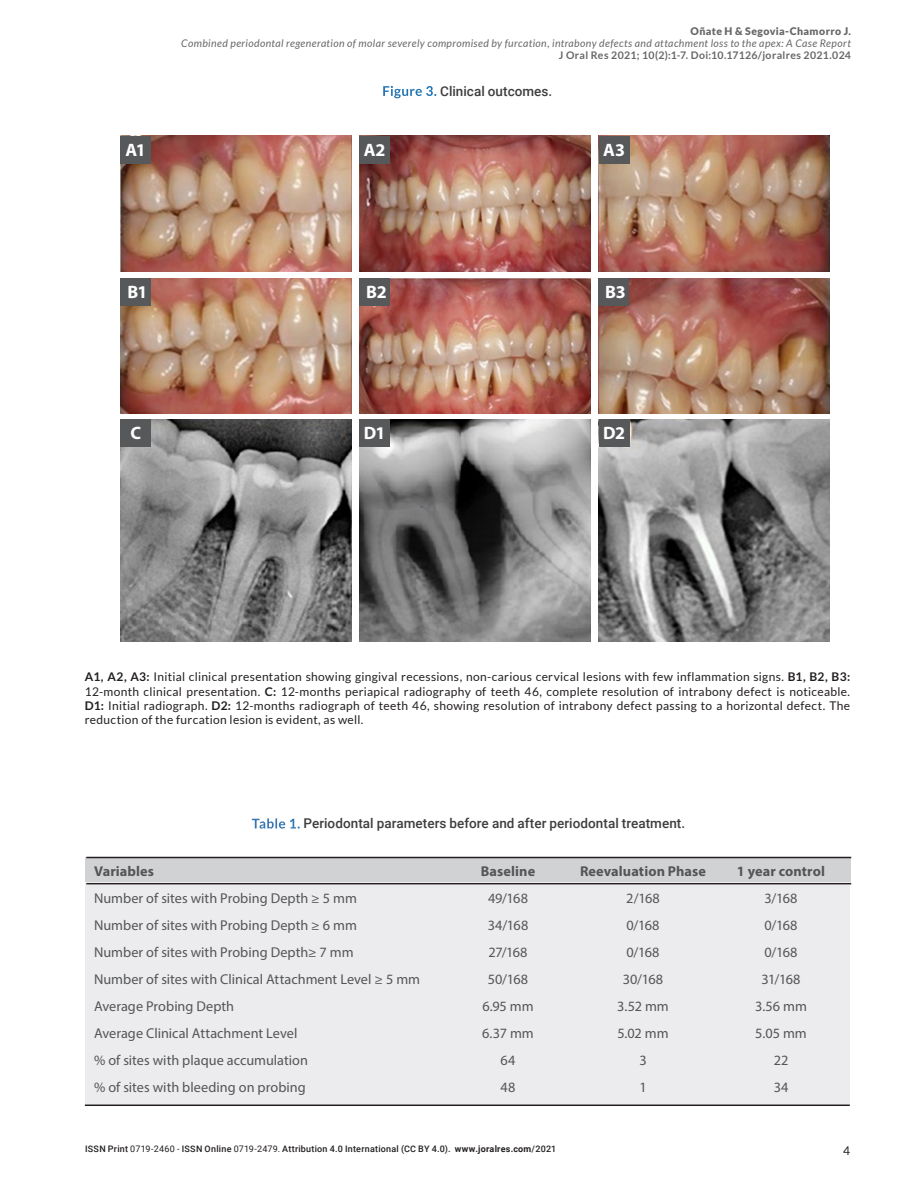
<style>
.page{position:relative;width:918px;height:1188px;background:#fff}
.page>*{position:absolute;margin:0;border:0;box-sizing:border-box;transform-origin:0 0}
.t1{font:700 18px "Myriad Pro";letter-spacing:-.025em;color:#fff}
.t2{font:14.25px "Myriad Pro";color:#545557}
.t3{font:700 14.25px "Myriad Pro";letter-spacing:.005em;color:#545557}
.t4{font:500 13.5px "Roboto";letter-spacing:.005em;color:#3e3e3f}
.bajada_te_informacio{font:12px/14.4px "Lato";letter-spacing:.025em;color:#231f20;text-align:justify}
.t5{font:italic 10.5px "Lato";letter-spacing:.035em;color:#67676a}
.t6{font:700 10.5px "Lato";letter-spacing:.035em;color:#67676a}
.t7{font:900 10.5px "Lato";letter-spacing:.035em;color:#67676a}
.t8{font:500 9px "Roboto";letter-spacing:.025em;color:#231f20}
.s1{font-family:"Lato";font-weight:700;color:#fff}
.s2{font-weight:700}
.s3{font-weight:400}
</style>
<div class="page">
<img style="left:120px;top:136px;width:232px;height:136px">
<img style="left:120px;top:278px;width:232px;height:136px">
<img style="left:120px;top:419px;width:231px;height:222px">
<img style="left:598px;top:419px;width:231px;height:222px">
<img style="left:360px;top:419px;width:231px;height:222px">
<img style="left:359px;top:136px;width:232px;height:136px">
<img style="left:359px;top:278px;width:232px;height:136px">
<img style="left:598px;top:136px;width:232px;height:136px">
<img style="left:598px;top:278px;width:232px;height:136px">
<div style="left:120px;top:136px;width:31px;height:27px;background:#57585a"></div>
<div style="left:359px;top:136px;width:31px;height:27px;background:#57585a"></div>
<div style="left:599px;top:136px;width:31px;height:27px;background:#57585a"></div>
<div style="left:120px;top:278px;width:31px;height:28px;background:#57585a"></div>
<div style="left:359px;top:278px;width:31px;height:28px;background:#57585a"></div>
<div style="left:598px;top:278px;width:31px;height:28px;background:#57585a"></div>
<div style="left:121px;top:419px;width:30px;height:28px;background:#57585a"></div>
<div style="left:599px;top:419px;width:31px;height:28px;background:#57585a"></div>
<div style="left:359px;top:419px;width:31px;height:28px;background:#57585a"></div>
<div style="left:85px;top:858px;width:765px;height:24px;background:#d1d2d4"></div>
<div style="left:85px;top:883px;width:765px;height:222px;background:#ececee"></div>
<hr style="left:85px;top:1105px;width:765px;height:1px;background:#231f20">
<hr style="left:86px;top:883px;width:765px;height:1px;background:#231f20">
<hr style="left:86px;top:857px;width:765px;height:1px;background:#231f20">
<p class="t7" style="left:691px;top:25px;width:162px">Oñate H &amp; Segovia-Chamorro J.</p>
<p class="t5" style="left:181px;top:38px;width:671px">Combined periodontal regeneration of molar severely compromised by furcation, intrabony defects and attachment loss to the apex: A Case Report</p>
<p class="t6" style="left:559px;top:49px;width:294px">J Oral Res 2021; 10(2):1-7. Doi:10.17126/joralres 2021.024</p>
<p class="t4" style="left:382px;top:82px;width:172px"><span class="s1">Figure 3.</span> Clinical outcomes.</p>
<p class="t1" style="left:125px;top:138px;width:22px">A1</p>
<p class="t1" style="left:364px;top:138px;width:23px">A2</p>
<p class="t1" style="left:603px;top:138px;width:23px">A3</p>
<p class="t1" style="left:127px;top:280px;width:22px">B1</p>
<p class="t1" style="left:366px;top:280px;width:22px">B2</p>
<p class="t1" style="left:605px;top:280px;width:22px">B3</p>
<p class="t1" style="left:131px;top:421px;width:12px">C</p>
<p class="t1" style="left:364px;top:421px;width:23px">D1</p>
<p class="t1" style="left:603px;top:421px;width:23px">D2</p>
<p class="bajada_te_informacio" style="left:85px;top:670px;width:767px"><span class="s2">A1, A2, A3:</span> Initial clinical presentation showing gingival recessions, non-carious cervical lesions with few inflammation signs. <span class="s2">B1, B2, B3:<br></span>12-month clinical presentation. <span class="s2">C:</span> 12-months periapical radiography of teeth 46, complete resolution of intrabony defect is noticeable.<br><span class="s2">D1:</span> Initial radiograph. <span class="s2">D2:</span> 12-months radiograph of teeth 46, showing resolution of intrabony defect passing to a horizontal defect. The reduction of the furcation lesion is evident, as well.</p>
<p class="t4" style="left:252px;top:814px;width:435px"><span class="s1">Table 1.</span> Periodontal parameters before and after periodontal treatment.</p>
<p class="t3" style="left:94px;top:862px;width:62px">Variables</p>
<p class="t3" style="left:481px;top:862px;width:56px">Baseline</p>
<p class="t3" style="left:580px;top:862px;width:128px">Reevaluation Phase</p>
<p class="t3" style="left:737px;top:862px;width:90px">1 year control</p>
<p class="t2" style="left:94px;top:889px;width:264px">Number of sites with Probing Depth ≥ 5 mm</p>
<p class="t2" style="left:488px;top:889px;width:42px">49/168</p>
<p class="t2" style="left:626px;top:889px;width:35px">2/168</p>
<p class="t2" style="left:765px;top:889px;width:35px">3/168</p>
<p class="t2" style="left:94px;top:916px;width:264px">Number of sites with Probing Depth ≥ 6 mm</p>
<p class="t2" style="left:488px;top:916px;width:42px">34/168</p>
<p class="t2" style="left:627px;top:916px;width:35px">0/168</p>
<p class="t2" style="left:765px;top:916px;width:35px">0/168</p>
<p class="t2" style="left:94px;top:943px;width:261px">Number of sites with Probing Depth≥ 7 mm</p>
<p class="t2" style="left:488px;top:943px;width:41px">27/168</p>
<p class="t2" style="left:627px;top:943px;width:35px">0/168</p>
<p class="t2" style="left:765px;top:943px;width:35px">0/168</p>
<p class="t2" style="left:94px;top:970px;width:328px">Number of sites with Clinical Attachment Level ≥ 5 mm</p>
<p class="t2" style="left:488px;top:970px;width:42px">50/168</p>
<p class="t2" style="left:623px;top:970px;width:42px">30/168</p>
<p class="t2" style="left:762px;top:970px;width:41px">31/168</p>
<p class="t2" style="left:94px;top:997px;width:142px">Average Probing Depth</p>
<p class="t2" style="left:482px;top:997px;width:53px">6.95 mm</p>
<p class="t2" style="left:617px;top:997px;width:53px">3.52 mm</p>
<p class="t2" style="left:755px;top:997px;width:53px">3.56 mm</p>
<p class="t2" style="left:94px;top:1024px;width:205px">Average Clinical Attachment Level</p>
<p class="t2" style="left:482px;top:1024px;width:53px">6.37 mm</p>
<p class="t2" style="left:617px;top:1024px;width:53px">5.02 mm</p>
<p class="t2" style="left:755px;top:1024px;width:53px">5.05 mm</p>
<p class="t2" style="left:94px;top:1051px;width:215px">% of sites with plaque accumulation</p>
<p class="t2" style="left:501px;top:1051px;width:16px">64</p>
<p class="t2" style="left:639px;top:1051px;width:9px">3</p>
<p class="t2" style="left:774px;top:1051px;width:16px">22</p>
<p class="t2" style="left:94px;top:1078px;width:213px">% of sites with bleeding on probing</p>
<p class="t2" style="left:501px;top:1078px;width:16px">48</p>
<p class="t2" style="left:639px;top:1078px;width:9px">1</p>
<p class="t2" style="left:774px;top:1078px;width:16px">34</p>
<p class="t8" style="left:85px;top:1143px;width:473px">ISSN Print <span class="s3">0719-2460 -</span> ISSN Online <span class="s3">0719-2479.</span> Attribution 4.0 International (CC BY 4.0). <span class="s2">www.joralres.com</span>/2021</p>
<p class="bajada_te_informacio" style="left:843px;top:1144px;width:8px">4</p>
</div>
